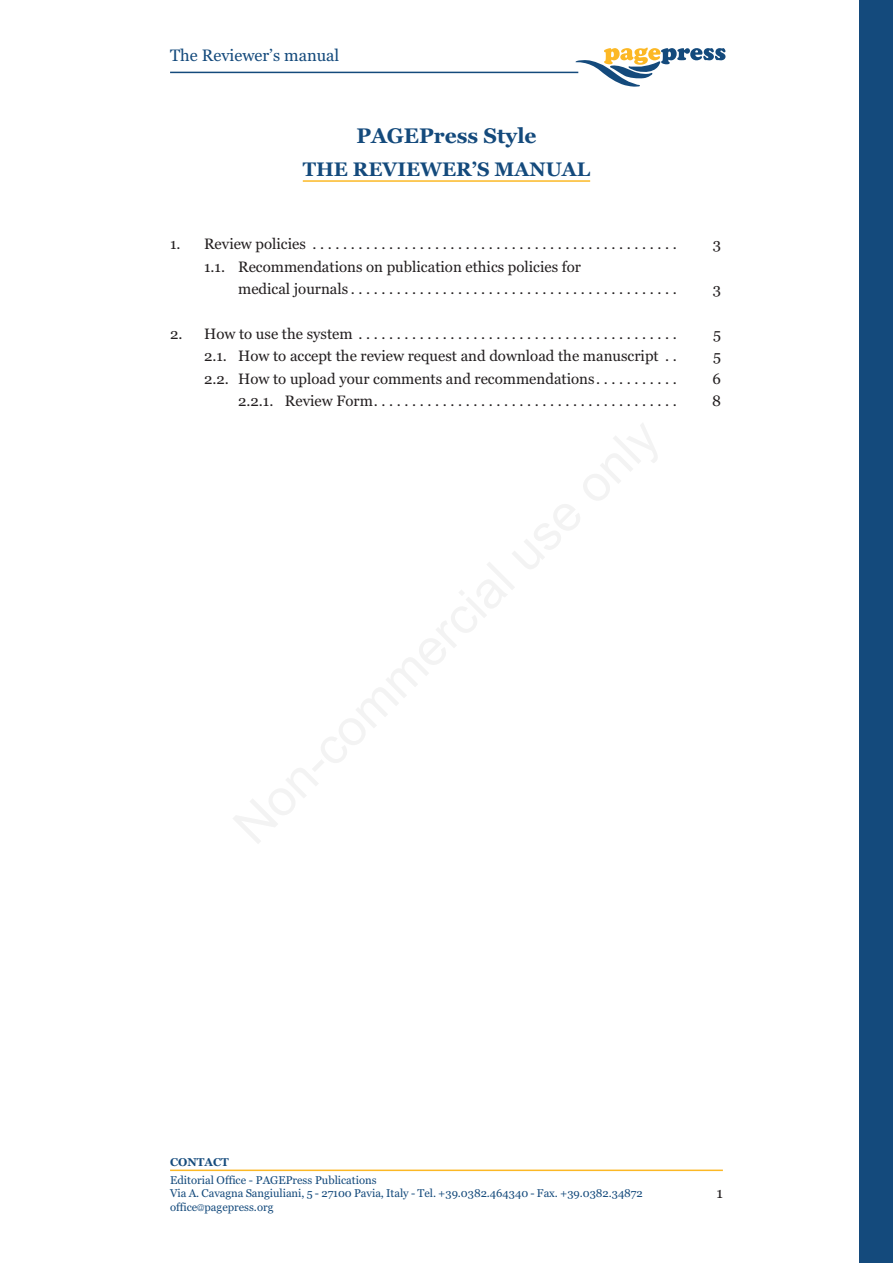
<style>
.page{position:relative;width:893px;height:1263px;background:#fff}
.page>*{position:absolute;margin:0;border:0;box-sizing:border-box;transform-origin:0 0}
.t1{font:700 21px "Georgia";color:#144a7c}
.t2{font:700 19.5px "Georgia";color:#144a7c}
.t3{font:16.5px "Georgia";color:#144a7c}
.t4{font:15px/22.4px "Georgia";color:#231f20}
.t5{font:11.25px/13.5px "Georgia";letter-spacing:-.005em;color:#144a7c}
.t6{font:700 11.25px "Georgia";color:#144a7c}
.s1{font-family:"Helvetica";font-weight:300;font-stretch:condensed;font-size:9px}
</style>
<div class="page">
<hr style="left:170px;top:1169px;width:553px;height:2px;background:#fcb825">
<svg style="left:576px;top:47px;width:149px;height:40px"></svg>
<hr style="left:303px;top:180px;width:287px;height:2px;background:#fcb825">
<hr style="left:170px;top:72px;width:408px;height:1px;background:#144a7c">
<div style="left:859px;top:0;width:34px;height:1263px;background:#144a7c"></div>
<p class="t3" style="left:170px;top:46px;width:171px">The Reviewer’s manual</p>
<h1 class="t1" style="left:356px;top:124px;width:182px">PAGEPress Style</h1>
<h2 class="t2" style="left:303px;top:158px;width:289px">THE REVIEWER’S MANUAL</h2>
<p class="t4" style="left:170px;top:233px;width:508px">1. Review policies . . . . . . . . . . . . . . . . . . . . . . . . . . . . . . . . . . . . . . . . . . . . . . . .</p>
<p class="t4" style="left:713px;top:233px;width:10px">3</p>
<p class="t4" style="left:238px;top:255px;width:440px;text-indent:-34px">1.1. Recommendations on publication ethics policies for<br>medical journals . . . . . . . . . . . . . . . . . . . . . . . . . . . . . . . . . . . . . . . . . . .</p>
<p class="t4" style="left:713px;top:278px;width:10px">3</p>
<p class="t4" style="left:170px;top:322px;width:508px">2. How to use the system . . . . . . . . . . . . . . . . . . . . . . . . . . . . . . . . . . . . . . . . . .</p>
<p class="t4" style="left:713px;top:322px;width:9px">5</p>
<p class="t4" style="left:204px;top:345px;width:474px">2.1. How to accept the review request and download the manuscript . .</p>
<p class="t4" style="left:713px;top:345px;width:9px">5</p>
<p class="t4" style="left:204px;top:367px;width:474px">2.2. How to upload your comments and recommendations. . . . . . . . . . .</p>
<p class="t4" style="left:713px;top:367px;width:10px">6</p>
<p class="t4" style="left:238px;top:390px;width:440px">2.2.1. Review Form. . . . . . . . . . . . . . . . . . . . . . . . . . . . . . . . . . . . . . . .</p>
<p class="t4" style="left:712px;top:390px;width:10px">8</p>
<p class="t6" style="left:170px;top:1155px;width:60px">CONTACT</p>
<p class="t5" style="left:170px;top:1173px;width:474px">Editorial Office - PAGEPress Publications<br>Via A. Cavagna Sangiuliani, 5 - 27100 Pavia, Italy - Tel. +39.0382.464340 - Fax. +39.0382.34872 office<span class="s1">@</span>pagepress.org</p>
<p class="t4" style="left:716px;top:1181px;width:8px">1</p>
</div>
